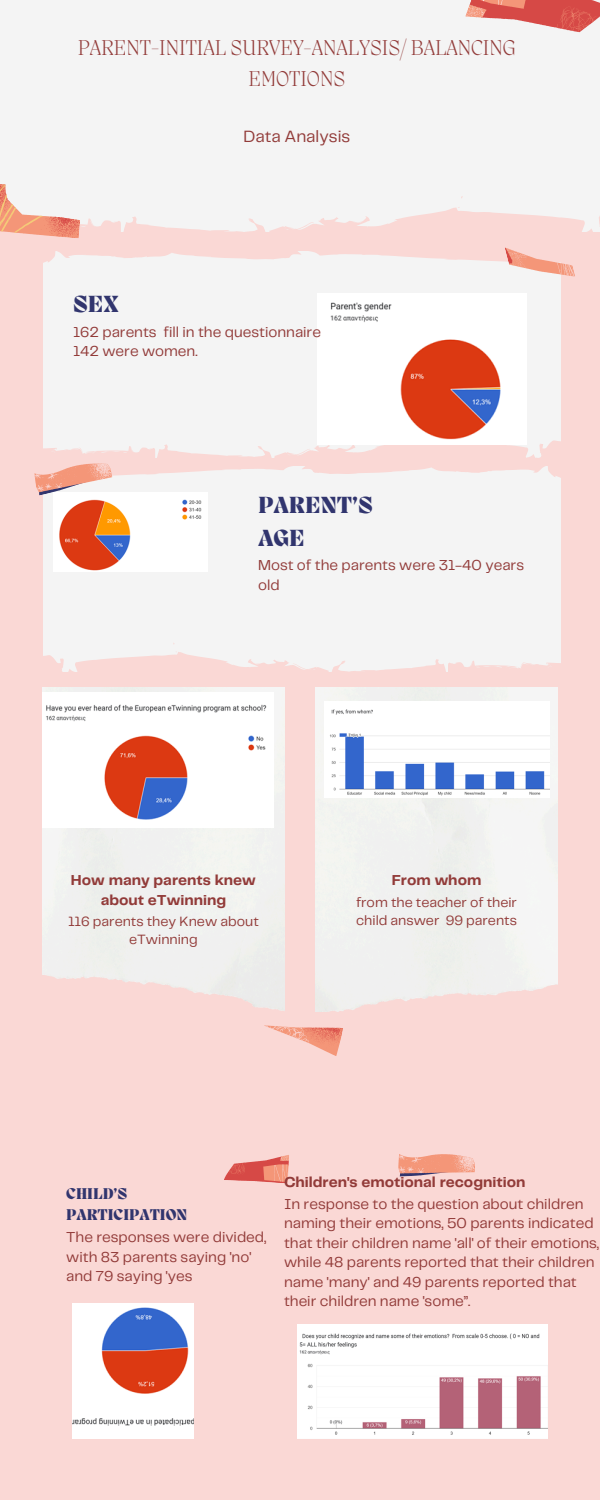
<style>
.page{position:relative;width:600px;height:1500px;background:#fad8d5}
.page>*{position:absolute;margin:0;border:0;box-sizing:border-box;transform-origin:0 0}
.t1{font:800 24px/33px "Migra";color:#31356e}
.t2{font:200 22px/30.8px "Migra";color:#923b39;text-align:center}
.t3{font:17px "Telegraf";color:#923b39}
.t4{font:800 16px/21.8px "Migra";color:#31356e}
.t5{font:15px/19.5px "Telegraf";color:#923b39}
.t6{font:700 15px/19.5px "Telegraf";color:#923b39;text-align:center}
.t7{font:14px/18px "Telegraf";color:#923b39;text-align:center}
</style>
<div class="page">
<div style="left:0;top:0;width:600px;height:232px;background:#f4f4f4"></div>
<svg style="left:0;top:183px;width:82px;height:55px;background:#f2cabd"></svg>
<svg style="left:43px;top:252px;width:517px;height:205px;background:#f4f1f1"></svg>
<svg style="left:43px;top:466px;width:517px;height:206px;background:#f4f1f1"></svg>
<img style="left:42px;top:688px;width:243px;height:323px">
<div style="left:316px;top:688px;width:242px;height:324px;background:#f0f0f0"></div>
<svg style="left:505px;top:247px;width:70px;height:45px"></svg>
<svg style="left:34px;top:463px;width:79px;height:33px"></svg>
<img style="left:73px;top:1303px;width:121px;height:135px">
<svg style="left:224px;top:1155px;width:65px;height:29px"></svg>
<svg style="left:264px;top:1025px;width:79px;height:31px"></svg>
<svg style="left:398px;top:1154px;width:77px;height:23px"></svg>
<svg style="left:465px;top:0;width:135px;height:60px;background:#eab9b6"></svg>
<img style="left:318px;top:293px;width:209px;height:152px">
<img style="left:54px;top:492px;width:154px;height:80px">
<img style="left:42px;top:693px;width:232px;height:135px">
<img style="left:324px;top:702px;width:225px;height:96px">
<img style="left:297px;top:1324px;width:250px;height:115px">
<p class="t2" style="left:78px;top:34px;width:439px">PARENT-INITIAL SURVEY-ANALYSIS/ BALANCING<br>EMOTIONS</p>
<p class="t1" style="left:73px;top:289px;width:47px">SEX</p>
<p class="t3" style="left:243px;top:129px;width:108px">Data Analysis</p>
<p class="t5" style="left:73px;top:323px;width:249px">162 parents fill in the questionnaire</p>
<h1 class="t5" style="left:73px;top:342px;width:126px">142 were women.</h1>
<p class="t1" style="left:258px;top:490px;width:116px">PARENT’S<br>AGE</p>
<p class="t5" style="left:258px;top:556px;width:268px">Most of the parents were 31-40 years old</p>
<p class="t6" style="left:71px;top:871px;width:186px">How many parents knew about eTwinning</p>
<p class="t7" style="left:68px;top:913px;width:192px">116 parents they Knew about eTwinning</p>
<h1 class="t6" style="left:392px;top:871px;width:91px">From whom</h1>
<p class="t7" style="left:356px;top:894px;width:162px;text-align:left">from the teacher of their child answer 99 parents</p>
<p class="t6" style="left:284px;top:1173px;width:243px">Children's emotional recognition</p>
<h5 class="t4" style="left:66px;top:1184px;width:123px">CHILD’S<br>PARTICIPATION</h5>
<p class="t5" style="left:284px;top:1195px;width:317px">In response to the question about children naming their emotions, 50 parents indicated that their children name 'all' of their emotions, while 48 parents reported that their children name 'many' and 49 parents reported that their children name 'some”.</p>
<p class="t5" style="left:66px;top:1228px;width:202px">The responses were divided, with 83 parents saying 'no' and 79 saying 'yes</p>
</div>
